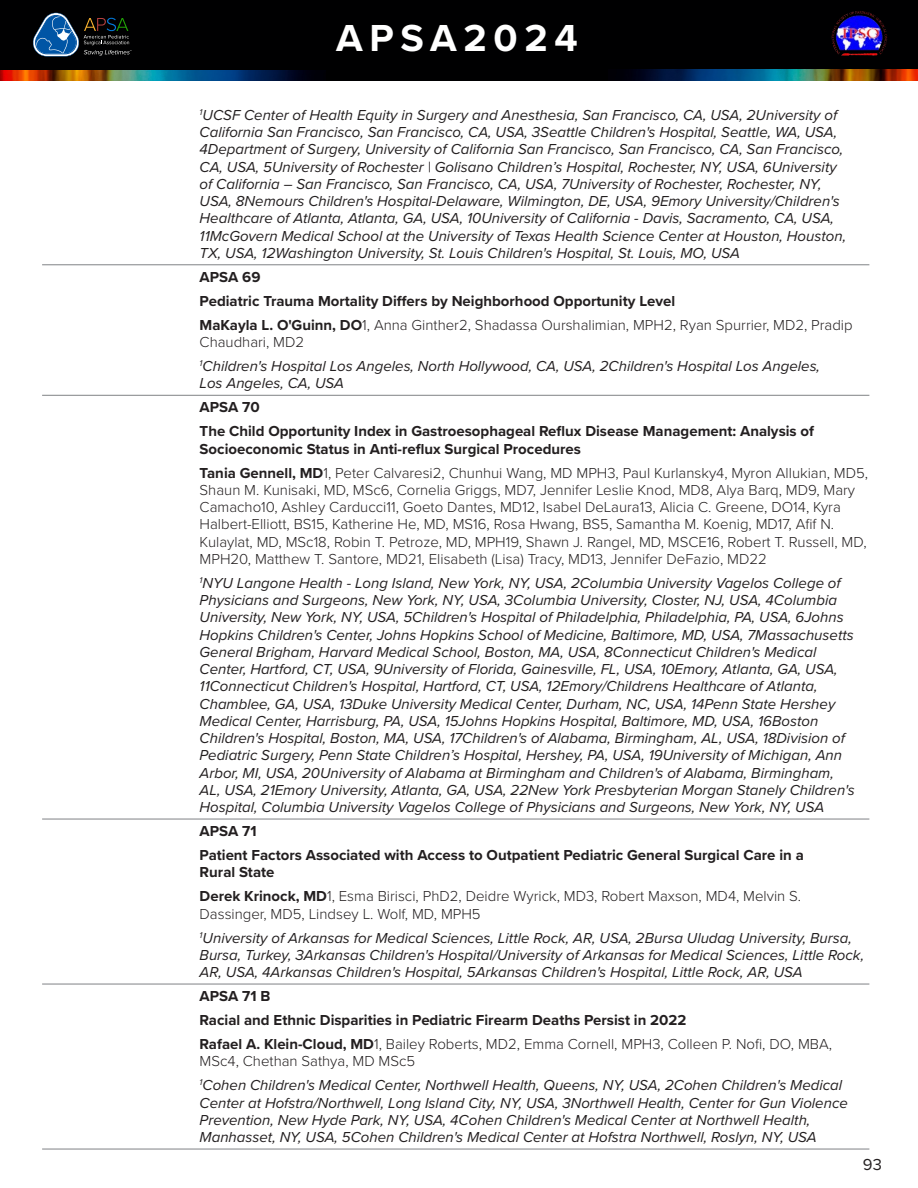
<style>
.page{position:relative;width:918px;height:1188px;background:#fff}
.page>*{position:absolute;margin:0;border:0;box-sizing:border-box;transform-origin:0 0}
.t1{font:700 39px "Proxima Nova";letter-spacing:.17em;color:#fff}
.t2{font:16.5px "Proxima Nova";color:#231f20}
.t3{font:italic 15px/17.2px "Proxima Nova";color:#231f20}
.t4{font:300 15px/17.2px "Proxima Nova";color:#231f20}
.t5{font:700 15px/17.2px "Proxima Nova";color:#231f20}
.s1{font-weight:700}
</style>
<div class="page">
<div style="left:0;top:0;width:918px;height:81px;background:#000001"></div>
<img style="left:0;top:70px;width:312px;height:11px">
<img style="left:625px;top:69px;width:293px;height:12px">
<svg style="left:33px;top:13px;width:99px;height:43px"></svg>
<img style="left:831px;top:11px;width:56px;height:45px">
<hr style="left:42px;top:265px;width:827px;height:1px;background:#808285">
<hr style="left:42px;top:395px;width:827px;height:1px;background:#808285">
<hr style="left:42px;top:819px;width:827px;height:1px;background:#808285">
<hr style="left:42px;top:984px;width:827px;height:1px;background:#808285">
<hr style="left:42px;top:1149px;width:827px;height:1px;background:#808285">
<p class="t1" style="left:336px;top:9px;width:243px">APSA2024</p>
<p class="t3" style="left:200px;top:106px;width:648px"><sup>1</sup>UCSF Center of Health Equity in Surgery and Anesthesia, San Francisco, CA, USA, 2University of California San Francisco, San Francisco, CA, USA, 3Seattle Children's Hospital, Seattle, WA, USA, 4Department of Surgery, University of California San Francisco, San Francisco, CA, San Francisco, CA, USA, 5University of Rochester | Golisano Children’s Hospital, Rochester, NY, USA, 6University of California – San Francisco, San Francisco, CA, USA, 7University of Rochester, Rochester, NY, USA, 8Nemours Children's Hospital-Delaware, Wilmington, DE, USA, 9Emory University/Children's Healthcare of Atlanta, Atlanta, GA, USA, 10University of California - Davis, Sacramento, CA, USA, 11McGovern Medical School at the University of Texas Health Science Center at Houston, Houston, TX, USA, 12Washington University, St. Louis Children's Hospital, St. Louis, MO, USA</p>
<p class="t5" style="left:200px;top:268px;width:62px">APSA 69</p>
<p class="t5" style="left:200px;top:292px;width:477px">Pediatric Trauma Mortality Differs by Neighborhood Opportunity Level</p>
<p class="t4" style="left:200px;top:315px;width:655px"><span class="s1">MaKayla L. O'Guinn, DO</span>1, Anna Ginther2, Shadassa Ourshalimian, MPH2, Ryan Spurrier, MD2, Pradip<br>Chaudhari, MD2</p>
<p class="t3" style="left:200px;top:357px;width:622px"><sup>1</sup>Children's Hospital Los Angeles, North Hollywood, CA, USA, 2Children's Hospital Los Angeles,<br>Los Angeles, CA, USA</p>
<p class="t5" style="left:200px;top:398px;width:62px">APSA 70</p>
<p class="t5" style="left:200px;top:422px;width:616px">The Child Opportunity Index in Gastroesophageal Reflux Disease Management: Analysis of<br>Socioeconomic Status in Anti-reflux Surgical Procedures</p>
<p class="t4" style="left:200px;top:463px;width:670px"><span class="s1">Tania Gennell, MD</span>1, Peter Calvaresi2, Chunhui Wang, MD MPH3, Paul Kurlansky4, Myron Allukian, MD5, Shaun M. Kunisaki, MD, MSc6, Cornelia Griggs, MD7, Jennifer Leslie Knod, MD8, Alya Barq, MD9, Mary Camacho10, Ashley Carducci11, Goeto Dantes, MD12, Isabel DeLaura13, Alicia C. Greene, DO14, Kyra Halbert-Elliott, BS15, Katherine He, MD, MS16, Rosa Hwang, BS5, Samantha M. Koenig, MD17, Afif N.<br>Kulaylat, MD, MSc18, Robin T. Petroze, MD, MPH19, Shawn J. Rangel, MD, MSCE16, Robert T. Russell, MD, MPH20, Matthew T. Santore, MD21, Elisabeth (Lisa) Tracy, MD13, Jennifer DeFazio, MD22</p>
<p class="t3" style="left:200px;top:574px;width:657px"><sup>1</sup>NYU Langone Health - Long Island, New York, NY, USA, 2Columbia University Vagelos College of Physicians and Surgeons, New York, NY, USA, 3Columbia University, Closter, NJ, USA, 4Columbia University, New York, NY, USA, 5Children's Hospital of Philadelphia, Philadelphia, PA, USA, 6Johns Hopkins Children's Center, Johns Hopkins School of Medicine, Baltimore, MD, USA, 7Massachusetts General Brigham, Harvard Medical School, Boston, MA, USA, 8Connecticut Children's Medical Center, Hartford, CT, USA, 9University of Florida, Gainesville, FL, USA, 10Emory, Atlanta, GA, USA, 11Connecticut Children's Hospital, Hartford, CT, USA, 12Emory/Childrens Healthcare of Atlanta, Chamblee, GA, USA, 13Duke University Medical Center, Durham, NC, USA, 14Penn State Hershey Medical Center, Harrisburg, PA, USA, 15Johns Hopkins Hospital, Baltimore, MD, USA, 16Boston Children's Hospital, Boston, MA, USA, 17Children's of Alabama, Birmingham, AL, USA, 18Division of Pediatric Surgery, Penn State Children’s Hospital, Hershey, PA, USA, 19University of Michigan, Ann Arbor, MI, USA, 20University of Alabama at Birmingham and Children's of Alabama, Birmingham, AL, USA, 21Emory University, Atlanta, GA, USA, 22New York Presbyterian Morgan Stanely Children's Hospital, Columbia University Vagelos College of Physicians and Surgeons, New York, NY, USA</p>
<p class="t5" style="left:200px;top:822px;width:58px">APSA 71</p>
<p class="t5" style="left:200px;top:846px;width:606px">Patient Factors Associated with Access to Outpatient Pediatric General Surgical Care in a<br>Rural State</p>
<p class="t4" style="left:200px;top:887px;width:603px"><span class="s1">Derek Krinock, MD</span>1, Esma Birisci, PhD2, Deidre Wyrick, MD3, Robert Maxson, MD4, Melvin S.<br>Dassinger, MD5, Lindsey L. Wolf, MD, MPH5</p>
<p class="t3" style="left:200px;top:928px;width:666px"><sup>1</sup>University of Arkansas for Medical Sciences, Little Rock, AR, USA, 2Bursa Uludag University, Bursa,<br>Bursa, Turkey, 3Arkansas Children's Hospital/University of Arkansas for Medical Sciences, Little Rock,<br>AR, USA, 4Arkansas Children's Hospital, 5Arkansas Children's Hospital, Little Rock, AR, USA</p>
<p class="t5" style="left:200px;top:987px;width:72px">APSA 71 B</p>
<p class="t5" style="left:200px;top:1011px;width:488px">Racial and Ethnic Disparities in Pediatric Firearm Deaths Persist in 2022</p>
<p class="t4" style="left:200px;top:1035px;width:634px"><span class="s1">Rafael A. Klein-Cloud, MD</span>1, Bailey Roberts, MD2, Emma Cornell, MPH3, Colleen P. Nofi, DO, MBA,<br>MSc4, Chethan Sathya, MD MSc5</p>
<p class="t3" style="left:200px;top:1076px;width:650px"><sup>1</sup>Cohen Children's Medical Center, Northwell Health, Queens, NY, USA, 2Cohen Children's Medical Center at Hofstra/Northwell, Long Island City, NY, USA, 3Northwell Health, Center for Gun Violence Prevention, New Hyde Park, NY, USA, 4Cohen Children's Medical Center at Northwell Health, Manhasset, NY, USA, 5Cohen Children's Medical Center at Hofstra Northwell, Roslyn, NY, USA</p>
<p class="t2" style="left:863px;top:1152px;width:20px">93</p>
</div>
